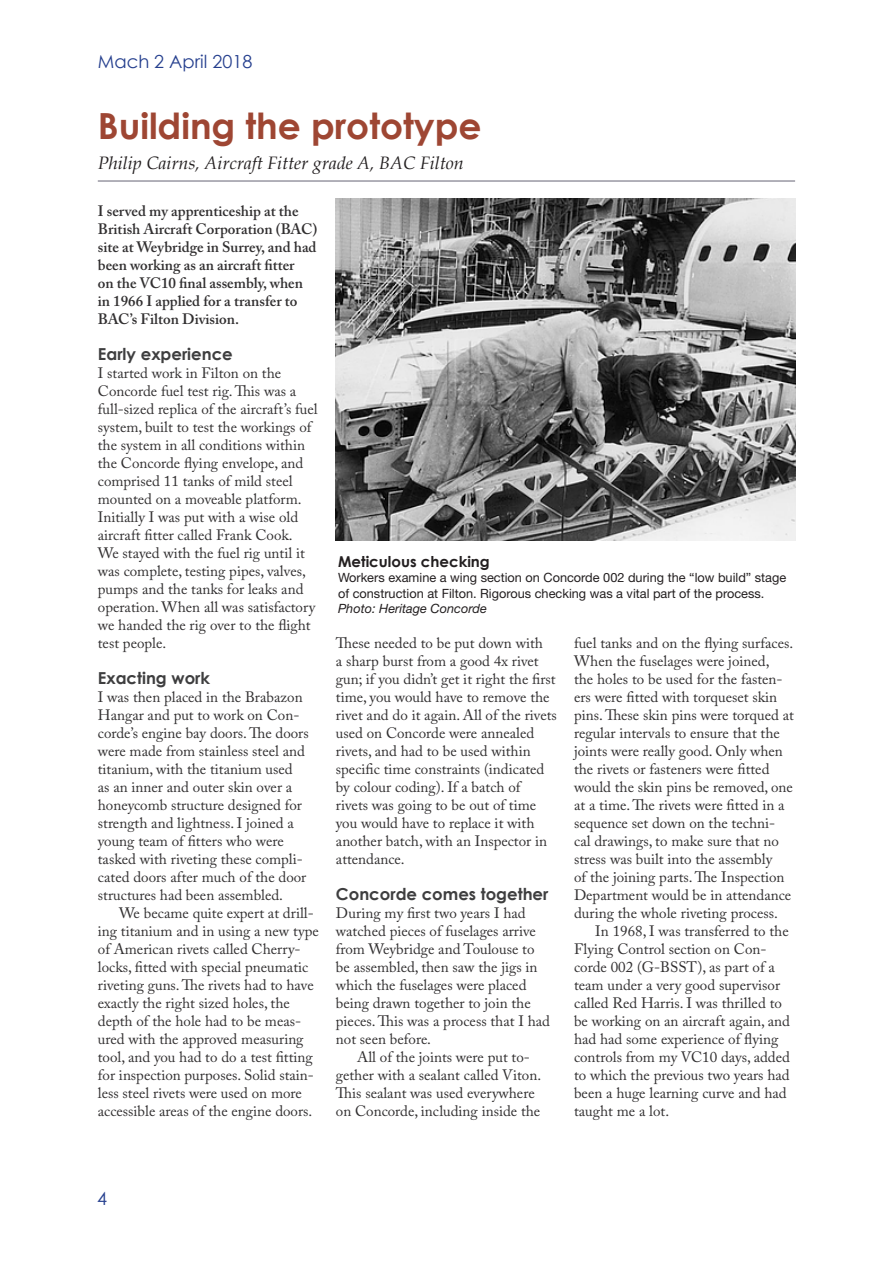
<style>
.page{position:relative;width:893px;height:1263px;background:#fff}
.page>*{position:absolute;margin:0;border:0;box-sizing:border-box;transform-origin:0 0}
.Heading_1{font:700 36px "Century Gothic";color:#9e4633}
.Heading_strapline{font:italic 18px "Book Antiqua";color:#231f20}
.t1{font:18px "Century Gothic";color:#253f8e}
.Heading_4{font:700 16.5px "Century Gothic";color:#3e3e3f}
.Body_text_indent{font:15px/18px "Adobe Caslon Pro";color:#312f30}
.Body_text{font:15px/18px "Adobe Caslon Pro";color:#312f30}
.Body_text-2{font:600 15px/18px "Adobe Caslon Pro";color:#312f30}
.Caption_head{font:700 15px "Century Gothic";color:#231f20}
.Caption_text{font:12.75px/15.3px "Helvetica Neue";color:#231f20}
.Photo_source_text{font:italic 12.75px "Helvetica Neue";color:#231f20}
</style>
<div class="page">
<hr style="left:98px;top:181px;width:697px;height:1px;background:#666474">
<img style="left:336px;top:198px;width:459px;height:342px">
<p class="t1" style="left:98px;top:50px;width:156px">Mach 2 April 2018</p>
<p class="Heading_1" style="left:98px;top:104px;width:385px">Building the prototype</p>
<p class="Heading_strapline" style="left:98px;top:153px;width:367px">Philip Cairns, Aircraft Fitter grade A, BAC Filton</p>
<p class="Body_text-2" style="left:98px;top:202px;width:221px">I served my apprenticeship at the<br>British Aircraft Corporation (BAC) site at Weybridge in Surrey, and had been working as an aircraft fitter<br>on the VC10 final assembly, when in 1966 I applied for a transfer to<br>BAC’s Filton Division.</p>
<p class="Heading_4" style="left:98px;top:344px;width:136px">Early experience</p>
<p class="Body_text" style="left:98px;top:364px;width:221px">I started work in Filton on the Concorde fuel test rig. This was a full-sized replica of the aircraft’s fuel system, built to test the workings of the system in all conditions within the Concorde flying envelope, and comprised 11 tanks of mild steel mounted on a moveable platform.<br>Initially I was put with a wise old aircraft fitter called Frank Cook.<br>We stayed with the fuel rig until it was complete, testing pipes, valves, pumps and the tanks for leaks and operation. When all was satisfactory we handed the rig over to the flight test people.</p>
<p class="Heading_4" style="left:98px;top:668px;width:114px">Exacting work</p>
<p class="Body_text" style="left:98px;top:688px;width:212px">I was then placed in the Brabazon<br>Hangar and put to work on Con&shy;corde’s engine bay doors. The doors were made from stainless steel and titanium, with the titanium used<br>as an inner and outer skin over a honeycomb structure designed for strength and lightness. I joined a young team of fitters who were tasked with riveting these compli&shy;cated doors after much of the door structures had been assembled.</p>
<p class="Body_text_indent" style="left:98px;top:904px;width:222px;text-indent:21px">We became quite expert at drill&shy;ing titanium and in using a new type of American rivets called Cherry&shy;locks, fitted with special pneumatic riveting guns. The rivets had to have exactly the right sized holes, the depth of the hole had to be meas&shy;ured with the approved measuring tool, and you had to do a test fitting for inspection purposes. Solid stain&shy;less steel rivets were used on more accessible areas of the engine doors.</p>
<p class="Caption_head" style="left:338px;top:552px;width:153px">Meticulous checking</p>
<p class="Caption_text" style="left:338px;top:570px;width:450px">Workers examine a wing section on Concorde 002 during the “low build” stage of construction at Filton. Rigorous checking was a vital part of the process.</p>
<p class="Photo_source_text" style="left:338px;top:601px;width:150px">Photo: Heritage Concorde</p>
<p class="Body_text_indent" style="left:336px;top:634px;width:222px">These needed to be put down with<br>a sharp burst from a good 4x rivet gun; if you didn’t get it right the first time, you would have to remove the rivet and do it again. All of the rivets used on Concorde were annealed rivets, and had to be used within specific time constraints (indicated by colour coding). If a batch of<br>rivets was going to be out of time you would have to replace it with another batch, with an Inspector in attendance.</p>
<p class="Heading_4" style="left:336px;top:884px;width:214px">Concorde comes together</p>
<p class="Body_text" style="left:336px;top:904px;width:216px">During my first two years I had watched pieces of fuselages arrive from Weybridge and Toulouse to be assembled, then saw the jigs in which the fuselages were placed being drawn together to join the pieces. This was a process that I had not seen before.</p>
<p class="Body_text_indent" style="left:336px;top:1048px;width:207px;text-indent:21px">All of the joints were put to&shy;gether with a sealant called Viton.<br>This sealant was used everywhere on Concorde, including inside the</p>
<p class="Body_text_indent" style="left:574px;top:634px;width:221px">fuel tanks and on the flying surfaces.<br>When the fuselages were joined,<br>the holes to be used for the fasten&shy;ers were fitted with torqueset skin pins. These skin pins were torqued at regular intervals to ensure that the joints were really good. Only when the rivets or fasteners were fitted would the skin pins be removed, one at a time. The rivets were fitted in a sequence set down on the techni&shy;cal drawings, to make sure that no stress was built into the assembly<br>of the joining parts. The Inspection Department would be in attendance during the whole riveting process.</p>
<p class="Body_text_indent" style="left:574px;top:922px;width:217px;text-indent:21px">In 1968, I was transferred to the<br>Flying Control section on Con&shy;corde 002 (G-BSST), as part of a team under a very good supervisor called Red Harris. I was thrilled to be working on an aircraft again, and had had some experience of flying controls from my VC10 days, added to which the previous two years had been a huge learning curve and had taught me a lot.</p>
<p class="t1" style="left:97px;top:1188px;width:11px">4</p>
</div>
